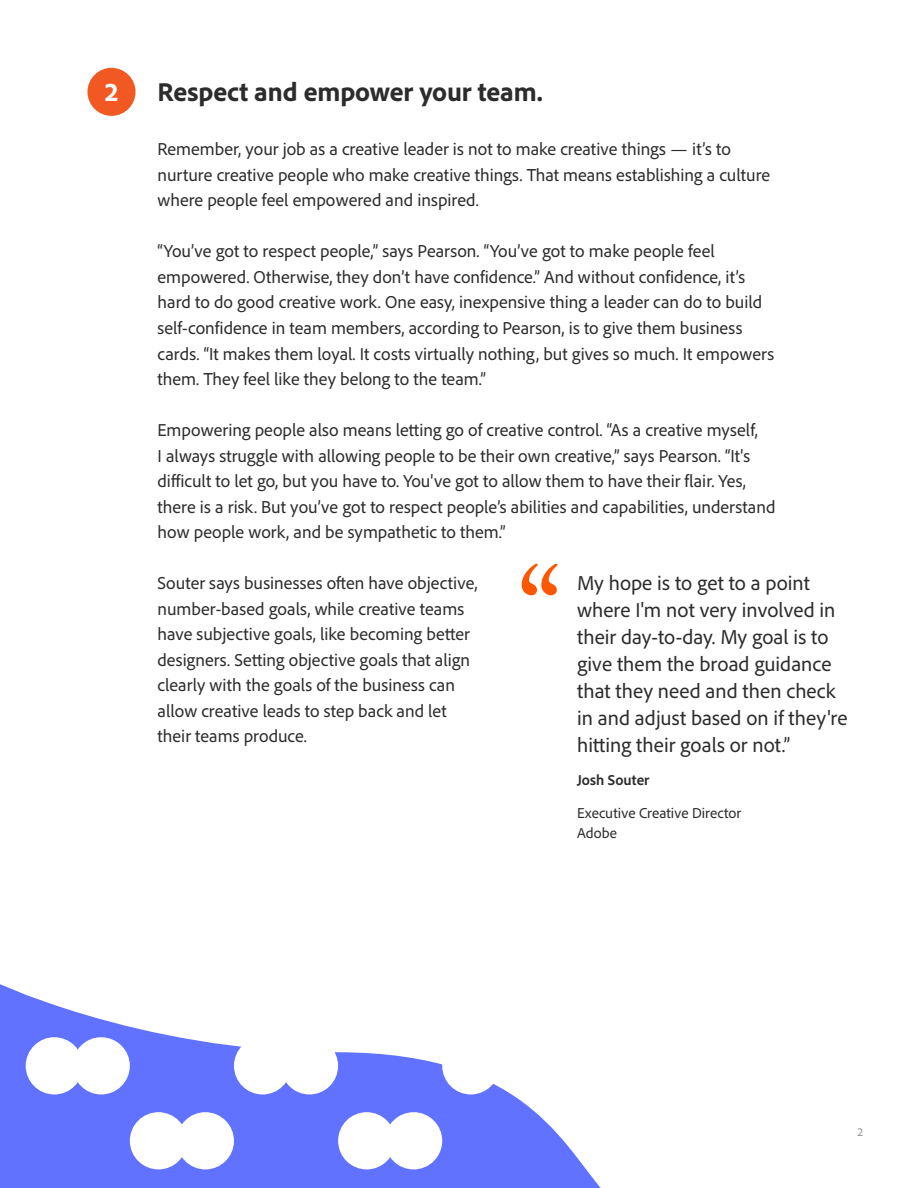
<style>
.page{position:relative;width:918px;height:1188px;background:#fff}
.page>*{position:absolute;margin:0;border:0;box-sizing:border-box;transform-origin:0 0}
.t1{font:800 27px "Adobe Clean";letter-spacing:-.005em;color:#2c2c2c}
.t2{font:800 27px "Adobe Clean";color:#fff}
.t3{font:21px/27px "Adobe Clean";color:#2c2c2c}
.t4{font:18px/25.5px "Adobe Clean";color:#2c2c2c}
.t5{font:15px/19.5px "Adobe Clean";letter-spacing:.005em;color:#2c2c2c}
.t6{font:700 15px "Adobe Clean";color:#2c2c2c}
.t7{font:12px "Adobe Clean";color:#949598}
</style>
<div class="page">
<div style="left:87px;top:68px;width:49px;height:48px;background:#f15822;border-radius:50%"></div>
<svg style="left:522px;top:564px;width:35px;height:31px"></svg>
<svg style="left:0;top:984px;width:601px;height:204px;fill:#6072ff"></svg>
<div style="left:26px;top:1037px;width:57px;height:57px;background:#fff;border-radius:50%"></div>
<div style="left:73px;top:1037px;width:57px;height:57px;background:#fff;border-radius:50%"></div>
<div style="left:234px;top:1037px;width:57px;height:57px;background:#fff;border-radius:50%"></div>
<div style="left:281px;top:1037px;width:57px;height:57px;background:#fff;border-radius:50%"></div>
<div style="left:442px;top:1037px;width:57px;height:57px;background:#fff;border-radius:50%"></div>
<div style="left:130px;top:1112px;width:57px;height:57px;background:#fff;border-radius:50%"></div>
<div style="left:177px;top:1112px;width:57px;height:57px;background:#fff;border-radius:50%"></div>
<div style="left:338px;top:1112px;width:57px;height:57px;background:#fff;border-radius:50%"></div>
<div style="left:385px;top:1112px;width:57px;height:57px;background:#fff;border-radius:50%"></div>
<h1 class="t2" style="left:105px;top:74px;width:15px">2</h1>
<h1 class="t1" style="left:158px;top:74px;width:387px">Respect and empower your team.</h1>
<p class="t4" style="left:158px;top:136px;width:614px">Remember, your job as a creative leader is not to make creative things — it’s to nurture creative people who make creative things. That means establishing a culture where people feel empowered and inspired.</p>
<p class="t4" style="left:158px;top:238px;width:618px">“You’ve got to respect people,” says Pearson. “You’ve got to make people feel empowered. Otherwise, they don’t have confidence.” And without confidence, it’s hard to do good creative work. One easy, inexpensive thing a leader can do to build self-confidence in team members, according to Pearson, is to give them business cards. “It makes them loyal. It costs virtually nothing, but gives so much. It empowers them. They feel like they belong to the team.”</p>
<p class="t4" style="left:158px;top:417px;width:620px">Empowering people also means letting go of creative control. “As a creative myself,<br>I always struggle with allowing people to be their own creative,” says Pearson. “It's difficult to let go, but you have to. You've got to allow them to have their flair. Yes, there is a risk. But you’ve got to respect people’s abilities and capabilities, understand how people work, and be sympathetic to them.”</p>
<p class="t4" style="left:158px;top:570px;width:321px">Souter says businesses often have objective, number-based goals, while creative teams have subjective goals, like becoming better designers. Setting objective goals that align clearly with the goals of the business can allow creative leads to step back and let their teams produce.</p>
<p class="t3" style="left:577px;top:569px;width:272px">My hope is to get to a point where I'm not very involved in their day-to-day. My goal is to give them the broad guidance that they need and then check in and adjust based on if they're hitting their goals or not.”</p>
<p class="t6" style="left:577px;top:771px;width:74px">Josh Souter</p>
<p class="t5" style="left:577px;top:803px;width:166px">Executive Creative Director<br>Adobe</p>
<p class="t7" style="left:858px;top:1124px;width:7px">2</p>
</div>
